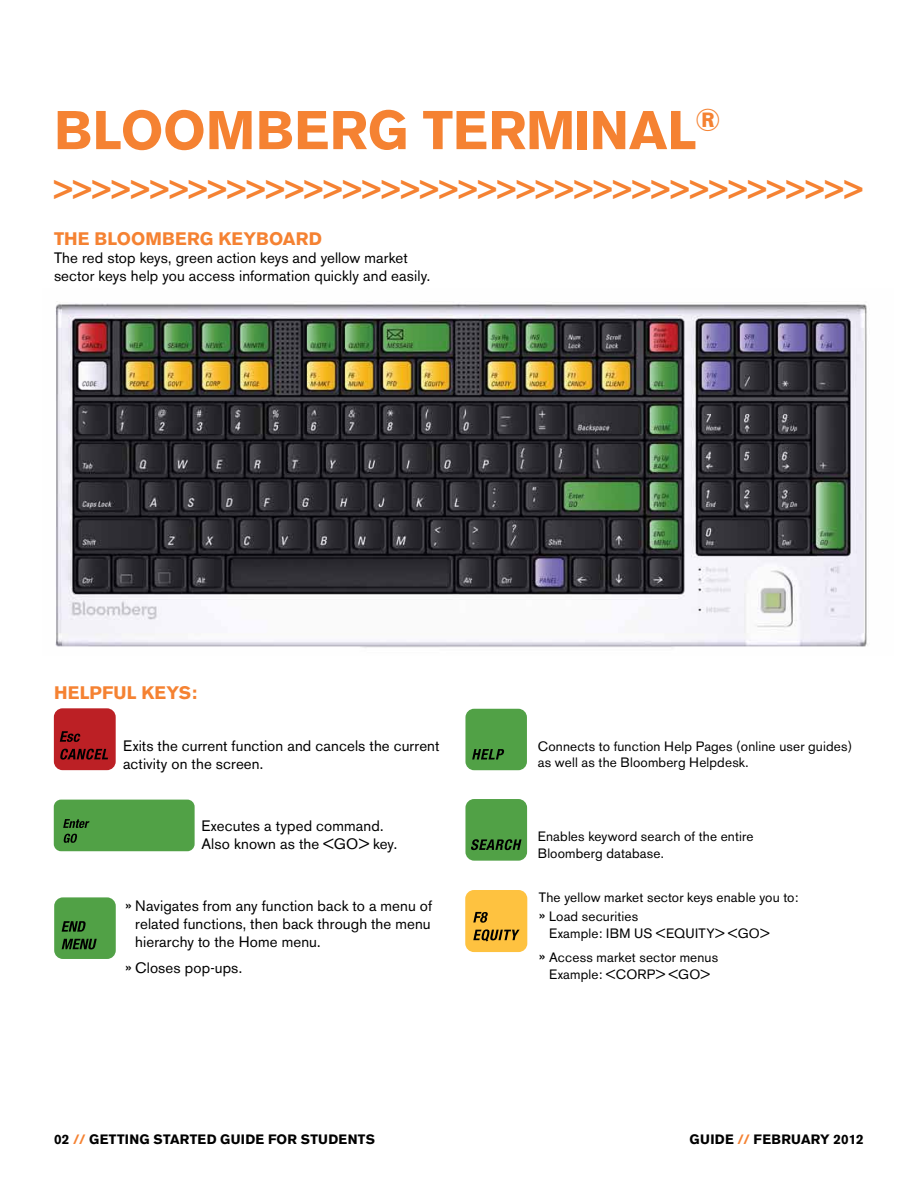
<style>
.page{position:relative;width:918px;height:1188px;background:#fff}
.page>*{position:absolute;margin:0;border:0;box-sizing:border-box;transform-origin:0 0}
.t1{font:700 54px "Akzidenz Grotesk BE";color:#f58232}
.t2{font:700 27px "Akzidenz Grotesk BE";color:#f58232}
.t3{font:700 18px "Akzidenz Grotesk BE";letter-spacing:.01em;color:#f58232}
.t4{font:15px/18px "Akzidenz Grotesk BE";letter-spacing:.01em;color:#000}
.t5{font:13.5px/16.2px "Akzidenz Grotesk BE";letter-spacing:.015em;color:#000}
.t6{font:700 13.5px "Akzidenz Grotesk BE";letter-spacing:.025em;color:#000}
.s1{font-size:16.5px}
.s2{color:#f58232}
</style>
<div class="page">
<img style="left:55px;top:301px;width:813px;height:347px">
<div style="left:54px;top:708px;width:62px;height:62px;background:#bc2025;border-radius:9px"></div>
<svg style="left:60px;top:731px;width:21px;height:11px"></svg>
<svg style="left:60px;top:749px;width:48px;height:11px"></svg>
<div style="left:54px;top:800px;width:141px;height:51px;background:#51a146;border-radius:7px"></div>
<svg style="left:63px;top:819px;width:26px;height:9px"></svg>
<svg style="left:63px;top:834px;width:14px;height:9px"></svg>
<div style="left:54px;top:897px;width:62px;height:62px;background:#51a146;border-radius:9px"></div>
<svg style="left:62px;top:921px;width:24px;height:11px"></svg>
<svg style="left:62px;top:939px;width:35px;height:10px"></svg>
<div style="left:465px;top:709px;width:62px;height:61px;background:#51a146;border-radius:9px"></div>
<svg style="left:472px;top:749px;width:32px;height:11px"></svg>
<div style="left:465px;top:799px;width:62px;height:62px;background:#51a146;border-radius:9px"></div>
<svg style="left:471px;top:839px;width:51px;height:11px"></svg>
<div style="left:465px;top:890px;width:62px;height:62px;background:#fec240;border-radius:9px"></div>
<svg style="left:473px;top:912px;width:15px;height:11px"></svg>
<svg style="left:473px;top:929px;width:47px;height:12px"></svg>
<h1 class="t1" style="left:54px;top:99px;width:40px">BLOOM</h1>
<h1 class="t1" style="left:256px;top:99px;width:76px">BERG</h1>
<h1 class="t1" style="left:423px;top:99px;width:65px">TERMIN</h1>
<h1 class="t1" style="left:629px;top:99px;width:93px">AL<sup>®</sup></h1>
<h2 class="t2" style="left:54px;top:174px;width:810px">&gt;&gt;&gt;&gt;&gt;&gt;&gt;&gt;&gt;&gt;&gt;&gt;&gt;&gt;&gt;&gt;&gt;&gt;&gt;&gt;&gt;&gt;&gt;&gt;&gt;&gt;&gt;&gt;&gt;&gt;&gt;&gt;&gt;&gt;&gt;&gt;&gt;&gt;&gt;&gt;&gt;&gt;</h2>
<p class="t3" style="left:54px;top:229px;width:55px">THE BLOOM</p>
<p class="t3" style="left:162px;top:229px;width:27px">BERG</p>
<p class="t3" style="left:218px;top:229px;width:91px">KEYBOARD</p>
<p class="t4" style="left:54px;top:249px;width:378px">The red stop keys, green action keys and yellow market sector keys help you access information quickly and easily.</p>
<p class="t3" style="left:54px;top:682px;width:13px">HELPFUL</p>
<p class="t3" style="left:142px;top:682px;width:57px">KEYS:</p>
<p class="t4" style="left:123px;top:737px;width:318px">Exits the current function and cancels the current activity on the screen.</p>
<p class="t4" style="left:201px;top:816px;width:197px">Executes a typed command.<br>Also known as the &lt;GO&gt; key.</p>
<p class="t4" style="left:135px;top:896px;width:298px;text-align:justify;text-indent:-10px"><span class="s1">»</span> Navigates from any function back to a menu of related functions, then back through the menu hierarchy to the Home menu.</p>
<p class="t4" style="left:125px;top:959px;width:119px"><span class="s1">»</span> Closes pop-ups.</p>
<p class="t5" style="left:538px;top:738px;width:316px">Connects to function Help Pages (online user guides) as well as the Bloomberg Helpdesk.</p>
<p class="t5" style="left:538px;top:829px;width:217px">Enables keyword search of the entire<br>Bloomberg database.</p>
<p class="t5" style="left:539px;top:887px;width:261px;line-height:19.5px">The yellow market sector keys enable you to: <span class="s1">»</span> Load securities</p>
<p class="t5" style="left:539px;top:920px;width:232px;line-height:24.9px;text-indent:10px">Example: IBM US &lt;EQUITY&gt; &lt;GO&gt; <span class="s1">»</span> Access market sector menus</p>
<p class="t5" style="left:549px;top:966px;width:162px">Example: &lt;CORP&gt; &lt;GO&gt;</p>
<p class="t6" style="left:54px;top:1132px;width:55px">02 <span class="s2">//</span> GETTING</p>
<p class="t6" style="left:153px;top:1132px;width:37px">STARTED</p>
<p class="t6" style="left:220px;top:1132px;width:20px">GUIDE</p>
<p class="t6" style="left:268px;top:1132px;width:11px">FOR</p>
<p class="t6" style="left:301px;top:1132px;width:76px">STUDENTS</p>
<p class="t6" style="left:690px;top:1132px;width:10px">GUIDE</p>
<p class="t6" style="left:737px;top:1132px;width:128px"><span class="s2">//</span> FEBRUARY 2012</p>
</div>
